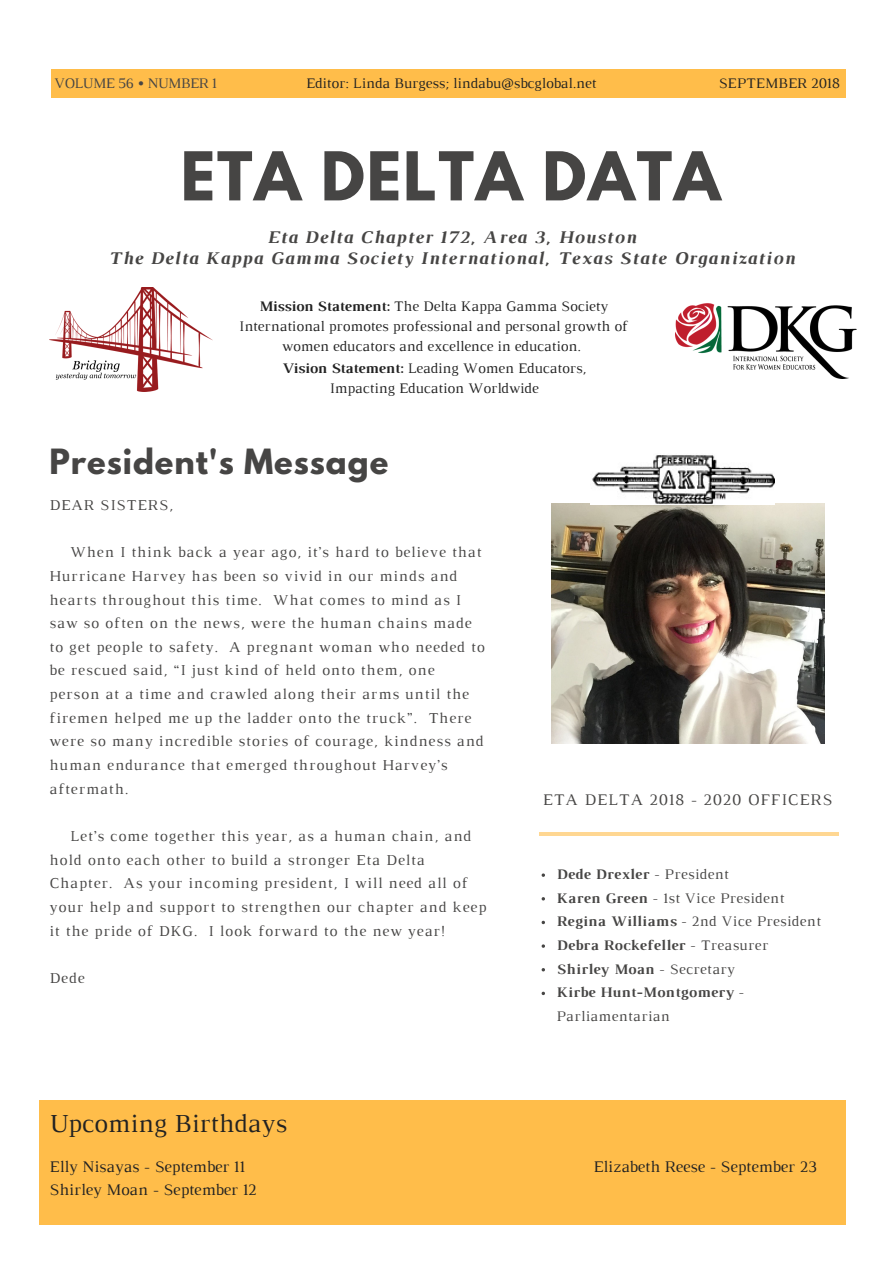
<style>
.page{position:relative;width:893px;height:1263px;background:#fff}
.page>*{position:absolute;margin:0;border:0;box-sizing:border-box;transform-origin:0 0}
.t1{font:700 59.55px "League Spartan";letter-spacing:.03em;color:#464544}
.t2{font:700 30.75px "League Spartan";letter-spacing:.03em;color:#464544}
.t3{font:26.55px "Luthier";color:#222}
.t4{font:italic 700 18.15px/20.2px "Luthier";letter-spacing:.06em;color:#464544;text-align:center}
.t5{font:16.5px/22.5px "Luthier";color:#222}
.t6{font:16.5px "Luthier";letter-spacing:.06em;color:#464544}
.t7{font:15.45px/23.7px "Luthier";letter-spacing:.06em;color:#464544}
.t8{font:14.85px/20.2px "Luthier";color:#222;text-align:center}
.t9{font:700 14.85px/23.7px "Luthier";letter-spacing:.03em;color:#464544}
.t10{font:14.85px "Luthier";letter-spacing:-.03em;color:#464544}
.s1{font-weight:700}
.s2{font-weight:400}
</style>
<div class="page">
<div style="left:51px;top:70px;width:794px;height:28px;background:#ffbd4a"></div>
<svg style="left:542px;top:873px;width:3px;height:4px"></svg>
<svg style="left:542px;top:944px;width:3px;height:4px"></svg>
<hr style="left:539px;top:832px;width:300px;height:3px;background:#ffbd4a">
<img style="left:676px;top:303px;width:181px;height:75px">
<img style="left:50px;top:287px;width:163px;height:105px">
<div style="left:39px;top:1100px;width:807px;height:125px;background:#ffbd4a"></div>
<img style="left:552px;top:503px;width:272px;height:240px">
<img style="left:590px;top:455px;width:185px;height:49px">
<p class="t10" style="left:54px;top:77px;width:164px">VOLUME 56 • NUMBER 1</p>
<p class="t8" style="left:306px;top:74px;width:292px">Editor: Linda Burgess; lindabu@sbcglobal.net</p>
<p class="t8" style="left:719px;top:74px;width:123px">SEPTEMBER 2018</p>
<h1 class="t1" style="left:181px;top:147px;width:541px">ETA DELTA DATA</h1>
<p class="t4" style="left:108px;top:229px;width:688px">Eta Delta Chapter 172, Area 3, Houston<br>The Delta Kappa Gamma Society International, Texas State Organization</p>
<p class="t8" style="left:239px;top:297px;width:390px"><span class="s1">Mission Statement:</span> The Delta Kappa Gamma Society<br>International promotes professional and personal growth of women educators and excellence in education.</p>
<p class="t8" style="left:282px;top:359px;width:306px"><span class="s1">Vision Statement:</span> Leading Women Educators,<br>Impacting Education Worldwide</p>
<h2 class="t2" style="left:50px;top:446px;width:340px">President's Message</h2>
<p class="t7" style="left:50px;top:494px;width:125px">DEAR SISTERS,</p>
<p class="t7" style="left:50px;top:541px;width:437px;text-indent:21px">When I think back a year ago, it’s hard to believe that Hurricane Harvey has been so vivid in our minds and hearts throughout this time. What comes to mind as I saw so often on the news, were the human chains made to get people to safety. A pregnant woman who needed to be rescued said, “I just kind of held onto them, one person at a time and crawled along their arms until the firemen helped me up the ladder onto the truck”. There were so many incredible stories of courage, kindness and human endurance that emerged throughout Harvey’s aftermath.</p>
<p class="t7" style="left:50px;top:825px;width:438px;text-indent:21px">Let’s come together this year, as a human chain, and hold onto each other to build a stronger Eta Delta Chapter. As your incoming president, I will need all of your help and support to strengthen our chapter and keep it the pride of DKG. I look forward to the new year!</p>
<p class="t7" style="left:50px;top:967px;width:37px">Dede</p>
<p class="t6" style="left:543px;top:794px;width:291px">ETA DELTA 2018 - 2020 OFFICERS</p>
<p class="t9" style="left:556px;top:863px;width:266px">Dede Drexler <span class="s2">- President<br></span>Karen Green <span class="s2">- 1st Vice President<br></span>Regina Williams <span class="s2">- 2nd Vice President<br></span>Debra Rockefeller <span class="s2">- Treasurer<br></span>Shirley Moan <span class="s2">- Secretary<br></span>Kirbe Hunt-Montgomery <span class="s2">-<br>Parliamentarian</span></p>
<h3 class="t3" style="left:50px;top:1113px;width:239px">Upcoming Birthdays</h3>
<p class="t5" style="left:50px;top:1157px;width:208px">Elly Nisayas - September 11<br>Shirley Moan - September 12</p>
<p class="t5" style="left:593px;top:1157px;width:225px">Elizabeth Reese - September 23</p>
</div>
